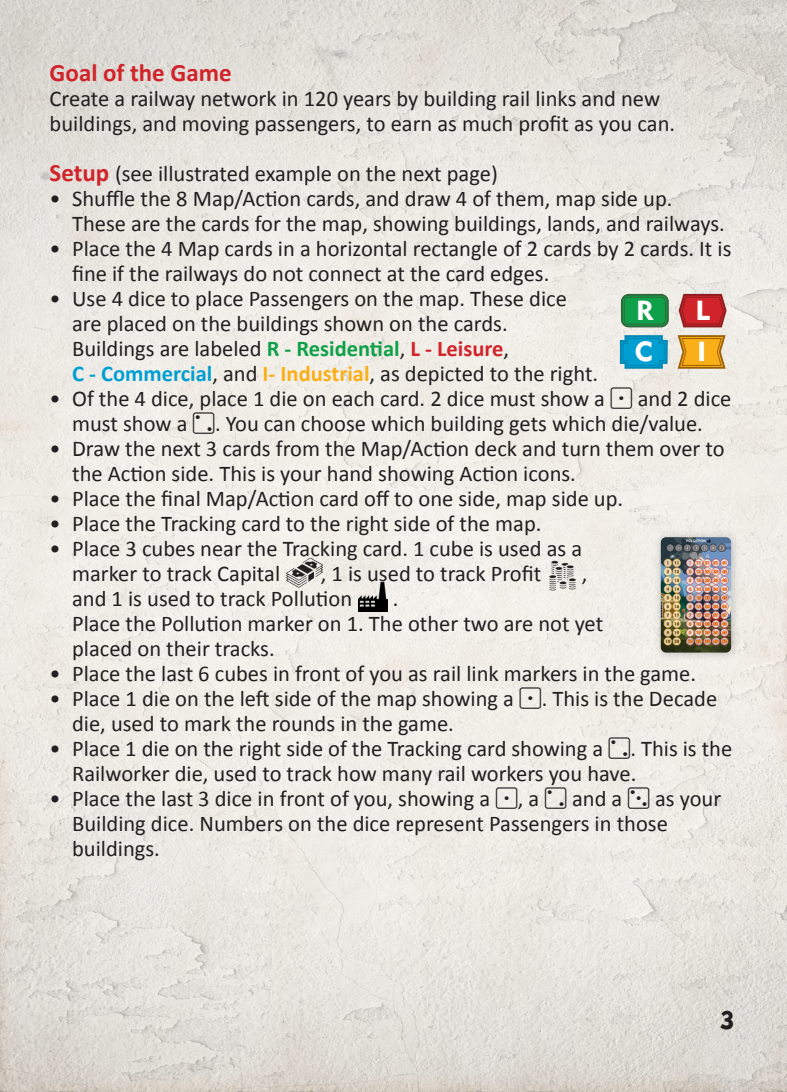
<style>
.page{position:relative;width:787px;height:1092px;background:#fff}
.page>*{position:absolute;margin:0;border:0;box-sizing:border-box;transform-origin:0 0}
.t1{font:27.25px "Geometric 415 BT Black A";color:#fff}
.t2{font:700 25px "Calibri";color:#d1232a}
.t3{font:25px "Geometric 415 BT Black A";color:#231f20}
.t4{font:22.5px/25px "Calibri";color:#231f20}
.s1{font-weight:700;font-size:25px;color:#d1232a}
.s2{font-weight:700;color:#0fa14a}
.s3{font-weight:700;color:#d1232a}
.s4{font-weight:700;color:#009fd1}
.s5{font-weight:700;color:#faaf18}
.s6{font-family:"Dice"}
</style>
<div class="page">
<img style="left:0;top:0;width:787px;height:1091px">
<svg style="left:619px;top:70px;width:49px;height:563px"></svg>
<svg style="left:676px;top:292px;width:51px;height:78px"></svg>
<img style="left:359px;top:583px;width:28px;height:28px">
<img style="left:284px;top:552px;width:40px;height:40px">
<img style="left:546px;top:559px;width:32px;height:32px">
<div style="left:653px;top:529px;width:88px;height:133px;background:#231f20;opacity:.25"></div>
<img style="left:660px;top:537px;width:71px;height:115px">
<p class="t2" style="left:50px;top:57px;width:184px">Goal of the Game</p>
<p class="t4" style="left:50px;top:85px;width:627px">Create a railway network in 120 years by building rail links and new buildings, and moving passengers, to earn as much profit as you can.</p>
<p class="t4" style="left:50px;top:160px;width:449px"><span class="s1">Setup</span> (see illustrated example on the next page)</p>
<p class="t4" style="left:72px;top:185px;width:654px;text-indent:-22px">• Shuffle the 8 Map/Action cards, and draw 4 of them, map side up.<br>These are the cards for the map, showing buildings, lands, and railways.</p>
<p class="t4" style="left:72px;top:235px;width:661px;text-indent:-22px">• Place the 4 Map cards in a horizontal rectangle of 2 cards by 2 cards. It is fine if the railways do not connect at the card edges.</p>
<p class="t4" style="left:50px;top:285px;width:519px">• Use 4 dice to place Passengers on the map. These dice</p>
<p class="t4" style="left:72px;top:310px;width:437px">are placed on the buildings shown on the cards.</p>
<p class="t4" style="left:72px;top:335px;width:438px">Buildings are labeled <span class="s2">R - Residential</span>, <span class="s3">L - Leisure</span>,</p>
<p class="t4" style="left:72px;top:360px;width:527px"><span class="s4">C - Commercial</span>, and <span class="s5">I- Industrial</span>, as depicted to the right.</p>
<p class="t4" style="left:50px;top:385px;width:683px;text-align:center">• Of the 4 dice, place 1 die on each card. 2 dice must show a <span class="s6">1</span> and 2 dice must show a <span class="s6">2</span>. You can choose which building gets which die/value.</p>
<p class="t4" style="left:72px;top:435px;width:654px;text-indent:-22px">• Draw the next 3 cards from the Map/Action deck and turn them over to the Action side. This is your hand showing Action icons.</p>
<p class="t4" style="left:50px;top:485px;width:575px">• Place the final Map/Action card off to one side, map side up.</p>
<p class="t4" style="left:50px;top:510px;width:493px">• Place the Tracking card to the right side of the map.</p>
<p class="t4" style="left:50px;top:535px;width:534px">• Place 3 cubes near the Tracking card. 1 cube is used as a</p>
<p class="t4" style="left:72px;top:560px;width:209px">marker to track Capital</p>
<p class="t4" style="left:321px;top:560px;width:222px">, 1 is used to track Profit</p>
<p class="t1" style="left:636px;top:293px;width:19px">R</p>
<p class="t1" style="left:695px;top:293px;width:16px">L</p>
<p class="t1" style="left:635px;top:335px;width:19px">C</p>
<p class="t1" style="left:697px;top:335px;width:11px">I</p>
<p class="t4" style="left:582px;top:560px;width:7px">,</p>
<p class="t4" style="left:72px;top:585px;width:281px">and 1 is used to track Pollution</p>
<p class="t4" style="left:393px;top:585px;width:7px">.</p>
<p class="t4" style="left:72px;top:610px;width:532px">Place the Pollution marker on 1. The other two are not yet</p>
<p class="t4" style="left:72px;top:635px;width:204px">placed on their tracks.</p>
<p class="t4" style="left:50px;top:660px;width:648px">• Place the last 6 cubes in front of you as rail link markers in the game.</p>
<p class="t4" style="left:72px;top:685px;width:646px;text-indent:-22px">• Place 1 die on the left side of the map showing a <span class="s6">1</span>. This is the Decade die, used to mark the rounds in the game.</p>
<p class="t4" style="left:72px;top:735px;width:661px;text-indent:-22px">• Place 1 die on the right side of the Tracking card showing a <span class="s6">2</span>. This is the<br>Railworker die, used to track how many rail workers you have.</p>
<p class="t4" style="left:72px;top:785px;width:650px;text-indent:-22px">• Place the last 3 dice in front of you, showing a <span class="s6">1</span>, a <span class="s6">2</span> and a <span class="s6">3</span> as your<br>Building dice. Numbers on the dice represent Passengers in those buildings.</p>
<p class="t3" style="left:720px;top:1004px;width:16px">3</p>
</div>
